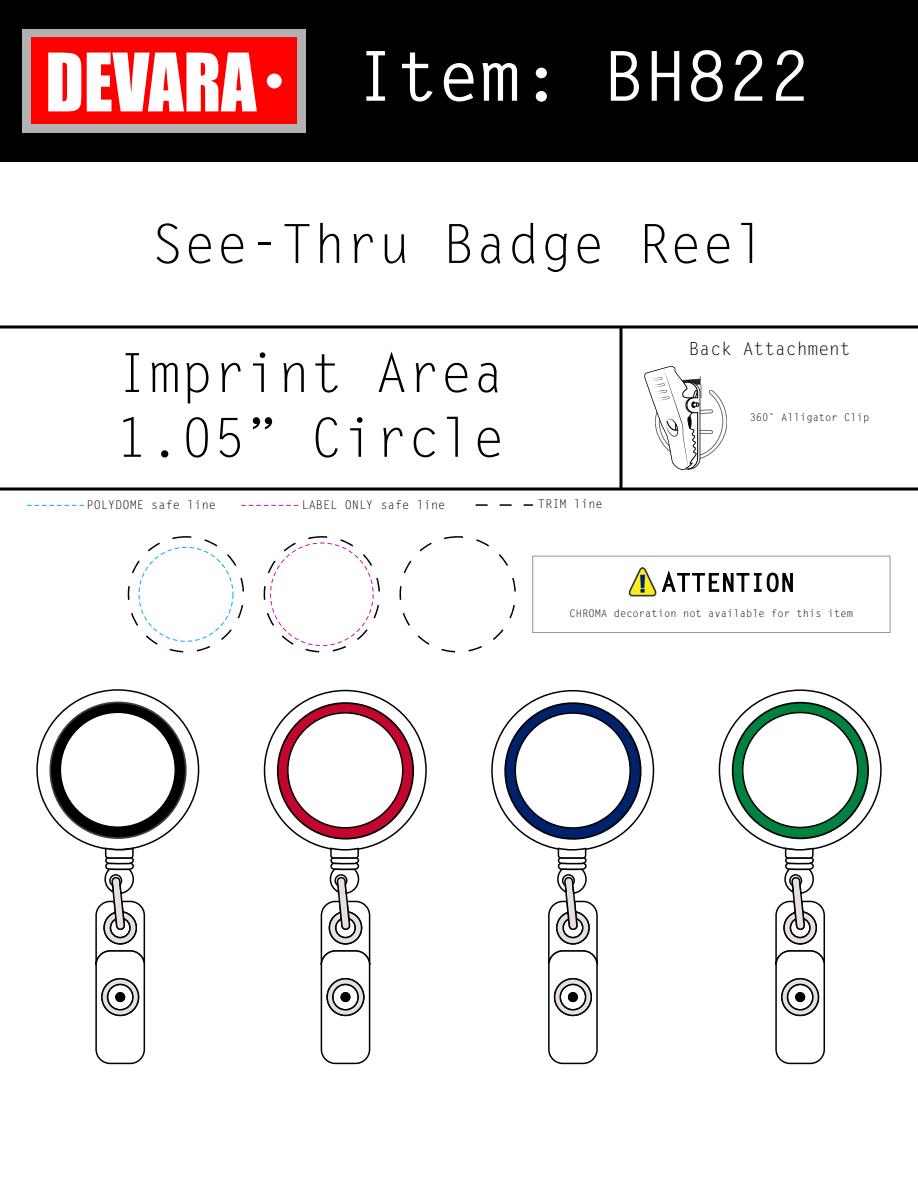
<style>
.page{position:relative;width:918px;height:1188px;background:#fff}
.page>*{position:absolute;margin:0;border:0;box-sizing:border-box;transform-origin:0 0}
.t1{font:74.4px "Impact";color:#fff;scale:.93 1}
.t2{font:700 69px "Letter Gothic Std";color:#fff}
.t3{font:54px/64.8px "Letter Gothic Std";color:#000}
.t4{font:18px "Letter Gothic Std";color:#000}
.t5{font:12px "Letter Gothic Std";color:#000}
.t6{font:10.5px "Letter Gothic Std";color:#000}
</style>
<div class="page">
<div style="left:0;top:0;width:918px;height:162px;background:#000"></div>
<div style="left:22px;top:29px;width:283px;height:104px;background:#b2b2b2"></div>
<div style="left:31px;top:38px;width:266px;height:86px;background:#f00"></div>
<div style="left:267px;top:74px;width:15px;height:14px;background:#fff;border-radius:50%"></div>
<svg style="left:241px;top:505px;width:57px;height:1px"></svg>
<svg style="left:27px;top:505px;width:57px;height:1px"></svg>
<svg style="left:476px;top:504px;width:57px;height:2px"></svg>
<hr style="left:0;top:326px;width:918px;height:2px;background:#000">
<hr style="left:0;top:488px;width:918px;height:2px;background:#000">
<svg style="left:400px;top:536px;width:116px;height:116px"></svg>
<svg style="left:36px;top:689px;width:164px;height:376px"></svg>
<svg style="left:263px;top:689px;width:164px;height:376px"></svg>
<svg style="left:491px;top:689px;width:164px;height:376px"></svg>
<svg style="left:718px;top:689px;width:164px;height:376px"></svg>
<hr style="left:620px;top:327px;width:2px;height:162px;background:#000">
<svg style="left:644px;top:366px;width:83px;height:104px"></svg>
<svg style="left:629px;top:567px;width:164px;height:29px"></svg>
<div style="left:532px;top:556px;width:358px;height:77px;border:1px solid #989898"></div>
<svg style="left:264px;top:536px;width:116px;height:116px"></svg>
<svg style="left:128px;top:536px;width:116px;height:116px"></svg>
<h1 class="t1" style="left:45px;top:25px;width:228px">DEVARA</h1>
<h2 class="t2" style="left:355px;top:34px;width:457px">Item: BH822</h2>
<h3 class="t3" style="left:151px;top:213px;width:617px">See-Thru Badge Reel</h3>
<h3 class="t3" style="left:116px;top:342px;width:390px">Imprint Area<br>1.05” Circle</h3>
<p class="t5" style="left:86px;top:498px;width:131px">POLYDOME safe line</p>
<p class="t5" style="left:302px;top:498px;width:145px">LABEL ONLY safe line</p>
<p class="t5" style="left:538px;top:497px;width:66px">TRIM line</p>
<h3 class="t4" style="left:689px;top:338px;width:164px">Back Attachment</h3>
<p class="t6" style="left:750px;top:411px;width:121px">360˚ Alligator Clip</p>
<p class="t6" style="left:570px;top:608px;width:285px">CHROMA decoration not available for this item</p>
</div>
